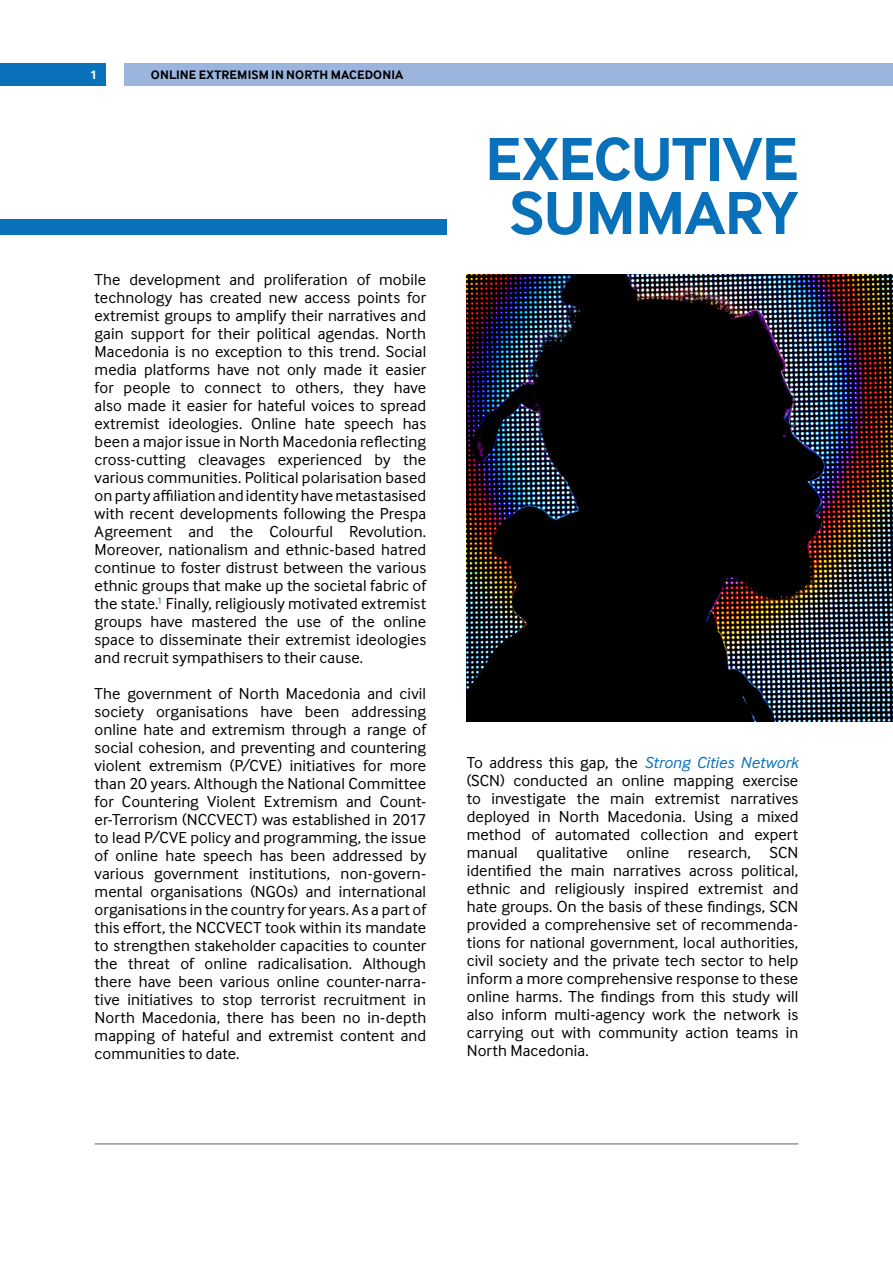
<style>
.page{position:relative;width:893px;height:1263px;background:#fff}
.page>*{position:absolute;margin:0;border:0;box-sizing:border-box;transform-origin:0 0}
.t1{font:700 63px/54px "Inter Face";letter-spacing:-.015em;color:#0871b9;text-align:center}
.t2{font:16.5px/18px "Inter Face";letter-spacing:.005em;color:#000;text-align:justify}
.t3{font:700 12.75px "Inter Face";letter-spacing:.01em;color:#000}
.t4{font:700 12.75px "Inter Face";color:#fff}
.s1{font-style:italic;color:#0871b9}
</style>
<div class="page">
<div style="left:0;top:64px;width:105px;height:22px;background:#0871b9"></div>
<div style="left:124px;top:64px;width:769px;height:22px;background:#9bb5df"></div>
<img style="left:467px;top:274px;width:426px;height:447px">
<hr style="left:95px;top:1143px;width:703px;height:1px;background:#55646d">
<div style="left:0;top:220px;width:446px;height:15px;background:#0871b9"></div>
<p class="t4" style="left:90px;top:67px;width:8px">1</p>
<p class="t3" style="left:151px;top:67px;width:254px">ONLINE EXTREMISM IN NORTH MACEDONIA</p>
<p class="t2" style="left:95px;top:271px;width:333px">The development and proliferation of mobile technology has created new access points for extremist groups to amplify their narratives and gain support for their political agendas. North Macedonia is no exception to this trend. Social media platforms have not only made it easier for people to connect to others, they have also made it easier for hateful voices to spread extremist ideologies. Online hate speech has been a major issue in North Macedonia reflecting cross-cutting cleavages experienced by the various communities. Political polarisation based on party affiliation and identity have metastasised with recent developments following the Prespa Agreement and the Colourful Revolution.<br>Moreover, nationalism and ethnic-based hatred continue to foster distrust between the various ethnic groups that make up the societal fabric of the state.<sup>1</sup> Finally, religiously motivated extremist groups have mastered the use of the online space to disseminate their extremist ideologies and recruit sympathisers to their cause.</p>
<p class="t2" style="left:95px;top:685px;width:333px">The government of North Macedonia and civil society organisations have been addressing online hate and extremism through a range of social cohesion, and preventing and countering violent extremism (P/CVE) initiatives for more than 20 years. Although the National Committee for Countering Violent Extremism and Count&shy;er-Terrorism (NCCVECT) was established in 2017 to lead P/CVE policy and programming, the issue of online hate speech has been addressed by various government institutions, non-govern&shy;mental organisations (NGOs) and international organisations in the country for years. As a part of this effort, the NCCVECT took within its mandate to strengthen stakeholder capacities to counter the threat of online radicalisation. Although there have been various online counter-narra&shy;tive initiatives to stop terrorist recruitment in North Macedonia, there has been no in-depth mapping of hateful and extremist content and communities to date.</p>
<h1 class="t1" style="left:485px;top:132px;width:315px">EXECUTIVE<br>SUMMARY</h1>
<p class="t2" style="left:467px;top:753px;width:333px">To address this gap, the <span class="s1">Strong Cities Network </span>(SCN) conducted an online mapping exercise to investigate the main extremist narratives deployed in North Macedonia. Using a mixed method of automated collection and expert manual qualitative online research, SCN identified the main narratives across political, ethnic and religiously inspired extremist and hate groups. On the basis of these findings, SCN provided a comprehensive set of recommenda&shy;tions for national government, local authorities, civil society and the private tech sector to help inform a more comprehensive response to these online harms. The findings from this study will also inform multi-agency work the network is carrying out with community action teams in North Macedonia.</p>
</div>
